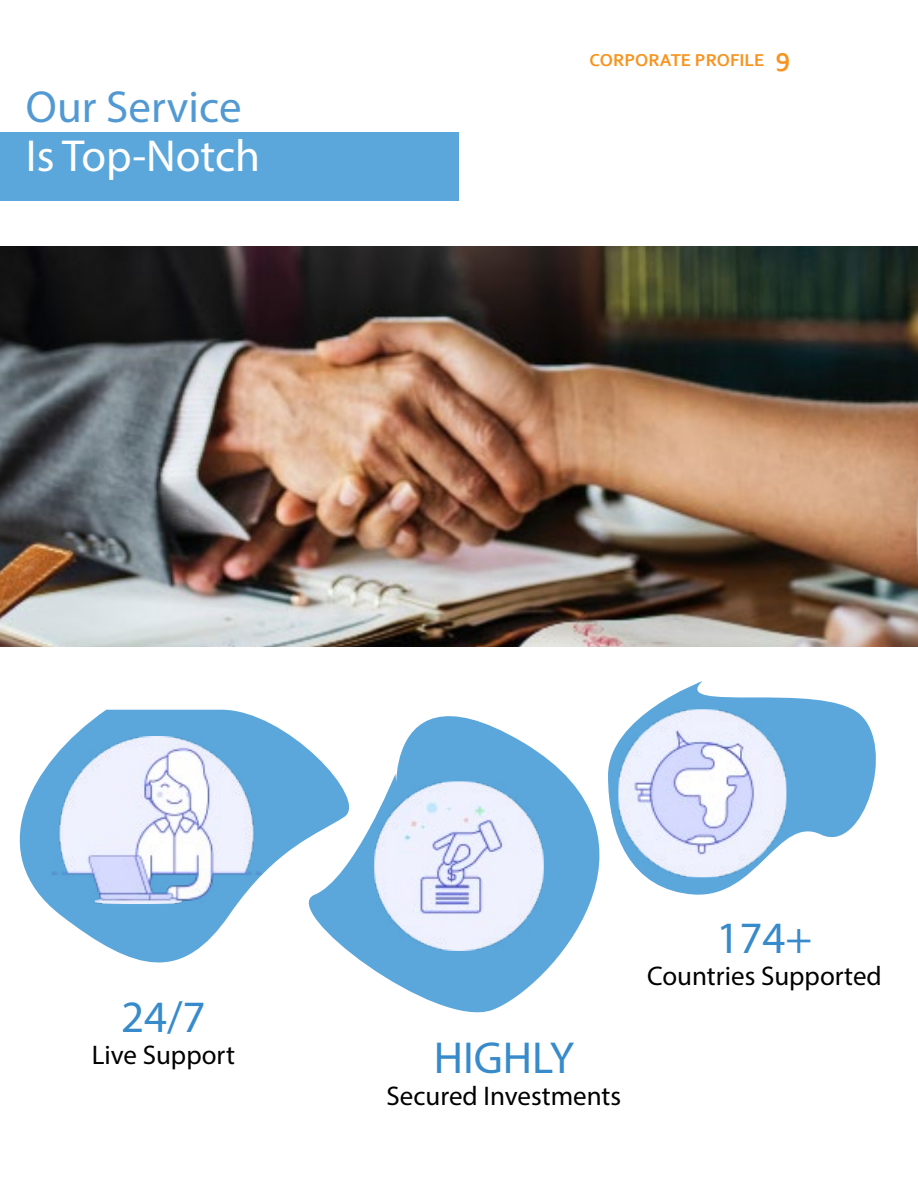
<style>
.page{position:relative;width:918px;height:1188px;background:#fff}
.page>*{position:absolute;margin:0;border:0;box-sizing:border-box;transform-origin:0 0}
.t1{font:45px "Myriad Pro";color:#378bca}
.t2{font:45px "Myriad Pro";color:#fff}
.t3{font:45px "Myriad Pro";color:#5299d3}
.t4{font:27px "Myriad Pro";color:#000}
.t5{font:700 18px "Corbel";color:#f7941f}
.s1{font-size:27px}
</style>
<div class="page">
<div style="left:0;top:132px;width:459px;height:69px;background:#5ba7dc"></div>
<img style="left:0;top:247px;width:918px;height:399px">
<svg style="left:19px;top:710px;width:257px;height:253px;fill:#5ba7dc"></svg>
<img style="left:51px;top:736px;width:210px;height:168px">
<svg style="left:685px;top:681px;width:191px;height:214px;fill:#5ba7dc"></svg>
<img style="left:685px;top:709px;width:101px;height:168px">
<svg style="left:276px;top:646px;width:409px;height:367px"></svg>
<img style="left:374px;top:781px;width:170px;height:170px">
<h1 class="t3" style="left:26px;top:79px;width:217px">Our Service</h1>
<h1 class="t2" style="left:26px;top:129px;width:236px">Is Top-Notch</h1>
<p class="t5" style="left:589px;top:48px;width:203px">CORPORATE PROFILE <span class="s1">9</span></p>
<h1 class="t1" style="left:121px;top:989px;width:86px">24/7</h1>
<p class="t4" style="left:92px;top:1039px;width:145px">Live Support</p>
<h1 class="t1" style="left:434px;top:1030px;width:142px">HIGHLY</h1>
<p class="t4" style="left:386px;top:1079px;width:236px">Secured Investments</p>
<h1 class="t1" style="left:716px;top:910px;width:98px">174+</h1>
<p class="t4" style="left:647px;top:959px;width:236px">Countries Supported</p>
</div>
